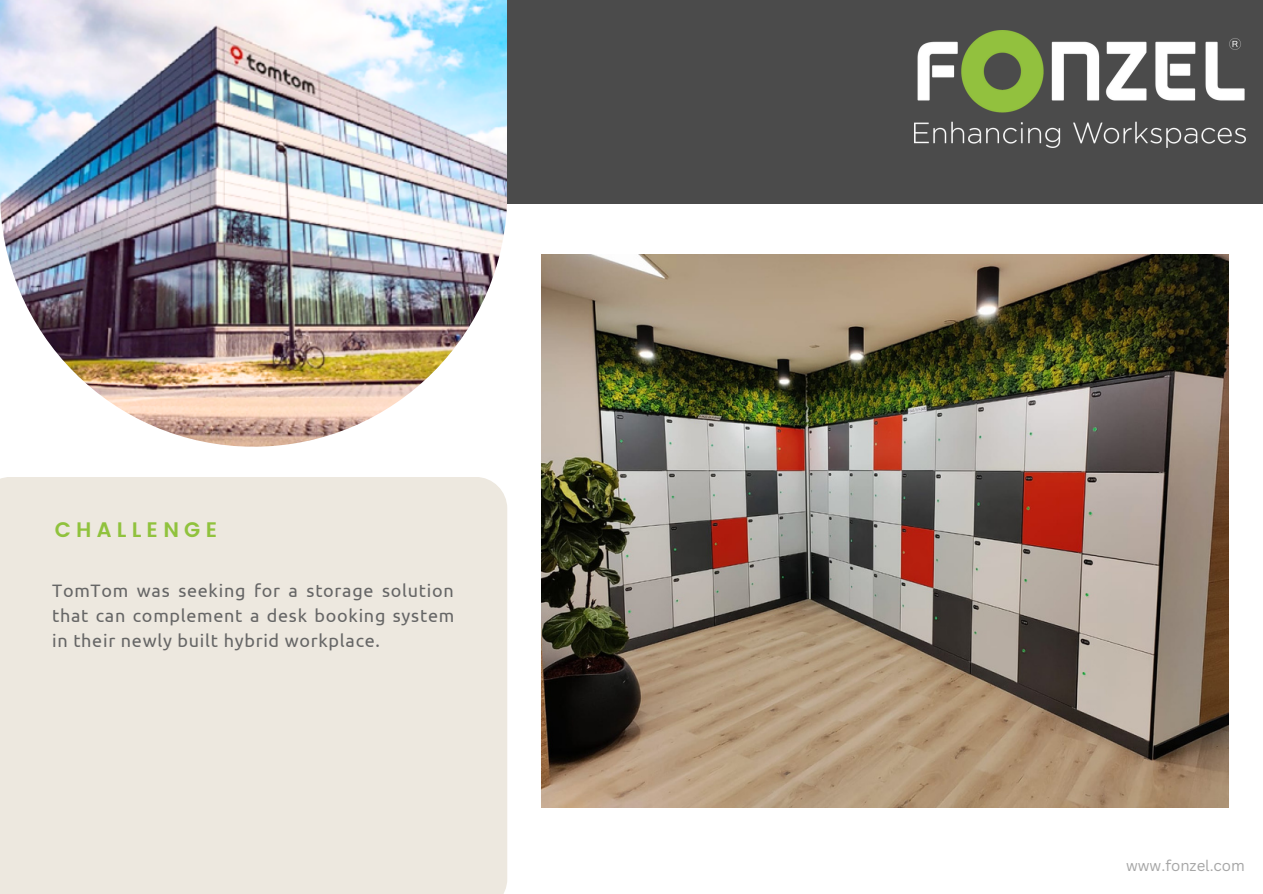
<style>
.page{position:relative;width:1263px;height:894px;background:#fff}
.page>*{position:absolute;margin:0;border:0;box-sizing:border-box;transform-origin:0 0}
.t1{font:600 21px "Poppins";letter-spacing:.25em;color:#90c23d}
.t2{font:18px/24.8px "Ubuntu";letter-spacing:.04em;color:#666;text-align:justify}
.t3{font:15px "Canva Sans";color:#a6a6a6}
</style>
<div class="page">
<img style="left:0;top:0;width:507px;height:446px">
<div style="left:0;top:477px;width:507px;height:416px;background:#ede8df"></div>
<div style="left:507px;top:0;width:755px;height:204px;background:#4b4b4b"></div>
<img style="left:914px;top:31px;width:331px;height:117px">
<img style="left:541px;top:254px;width:687px;height:553px">
<p class="t1" style="left:55px;top:517px;width:164px">CHALLENGE</p>
<p class="t2" style="left:52px;top:578px;width:404px">TomTom was seeking for a storage solution that can complement a desk booking system in their newly built hybrid workplace.</p>
<p class="t3" style="left:1126px;top:854px;width:120px">www.fonzel.com</p>
</div>
